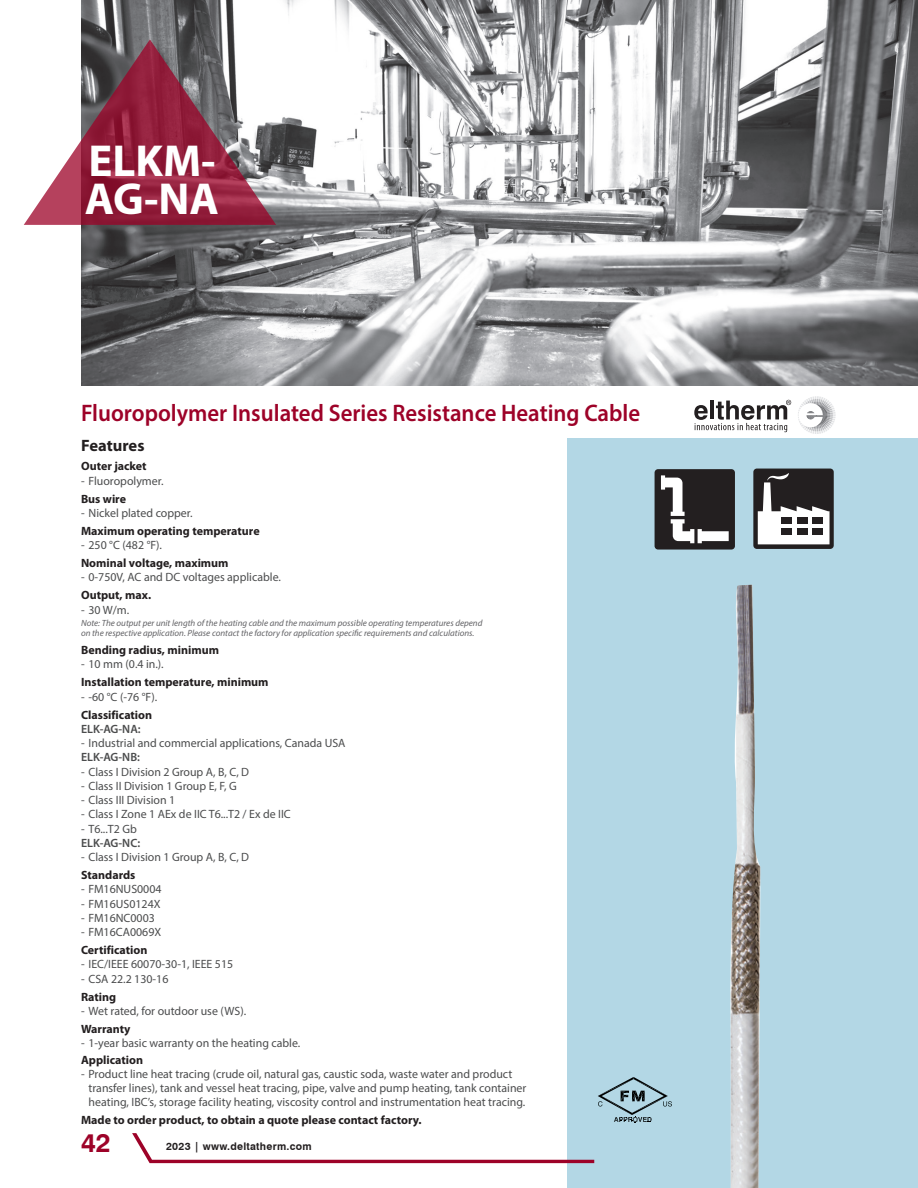
<style>
.page{position:relative;width:918px;height:1188px;background:#fff}
.page>*{position:absolute;margin:0;border:0;box-sizing:border-box;transform-origin:0 0}
.t1{font:700 45px/37.5px "Myriad Pro";color:#fff}
.t2{font:700 26.25px "Swiss 721 BT";color:#9d0228}
.t3{font:600 24px "Myriad Pro";color:#9d0228;scale:.95 1}
.t4{font:700 16.5px "Myriad Pro";color:#231f20}
.t5{font:12px/14.2px "Myriad Pro";color:#4b4c4d}
.t6{font:700 12px "Myriad Pro";color:#231f20}
.t7{font:600 12px "Myriad Pro";color:#4b4c4d}
.t8{font:700 10.5px "Swiss 721 BT";letter-spacing:.025em;color:#231f20}
.t9{font:italic 9px/10.5px "Myriad Pro";color:#636366}
</style>
<div class="page">
<div style="left:568px;top:438px;width:350px;height:750px;background:#b3d7e5"></div>
<svg style="left:132px;top:1133px;width:462px;height:30px"></svg>
<img style="left:81px;top:0;width:837px;height:386px">
<svg style="left:24px;top:39px;width:252px;height:186px"></svg>
<img style="left:730px;top:585px;width:30px;height:603px">
<svg style="left:798px;top:396px;width:38px;height:38px"></svg>
<svg style="left:694px;top:400px;width:97px;height:32px"></svg>
<svg style="left:598px;top:1077px;width:74px;height:46px"></svg>
<svg style="left:753px;top:469px;width:81px;height:80px;background:#787676"></svg>
<div style="left:781px;top:518px;width:11px;height:6px;background:#231f20"></div>
<div style="left:797px;top:518px;width:11px;height:6px;background:#231f20"></div>
<div style="left:812px;top:518px;width:11px;height:6px;background:#231f20"></div>
<div style="left:781px;top:528px;width:11px;height:7px;background:#231f20"></div>
<div style="left:797px;top:528px;width:11px;height:7px;background:#231f20"></div>
<div style="left:812px;top:528px;width:11px;height:7px;background:#231f20"></div>
<svg style="left:655px;top:469px;width:80px;height:81px;background:#4d4a4b"></svg>
<h1 class="t1" style="left:85px;top:143px;width:136px">ELKM-<br>AG-NA</h1>
<h3 class="t3" style="left:81px;top:398px;width:590px">Fluoropolymer Insulated Series Resistance Heating Cable</h3>
<h3 class="t4" style="left:81px;top:436px;width:65px">Features</h3>
<p class="t6" style="left:81px;top:460px;width:67px">Outer jacket</p>
<p class="t5" style="left:81px;top:473px;width:84px">- Fluoropolymer.</p>
<p class="t6" style="left:81px;top:492px;width:47px">Bus wire</p>
<p class="t5" style="left:81px;top:506px;width:113px">- Nickel plated copper.</p>
<p class="t6" style="left:81px;top:524px;width:180px">Maximum operating temperature</p>
<p class="t5" style="left:81px;top:538px;width:83px">- 250 °C (482 °F).</p>
<p class="t6" style="left:81px;top:556px;width:149px">Nominal voltage, maximum</p>
<p class="t5" style="left:81px;top:570px;width:201px">- 0-750V, AC and DC voltages applicable.</p>
<p class="t6" style="left:81px;top:589px;width:72px">Output, max.</p>
<p class="t5" style="left:81px;top:602px;width:50px">- 30 W/m.</p>
<p class="t9" style="left:81px;top:617px;width:403px">Note: The output per unit length of the heating cable and the maximum possible operating temperatures depend on the respective application. Please contact the factory for application specific requirements and calculations.</p>
<p class="t6" style="left:81px;top:643px;width:139px">Bending radius, minimum</p>
<p class="t5" style="left:81px;top:657px;width:84px">- 10 mm (0.4 in.).</p>
<p class="t6" style="left:81px;top:676px;width:189px">Installation temperature, minimum</p>
<p class="t5" style="left:81px;top:689px;width:78px">- -60 °C (-76 °F).</p>
<p class="t6" style="left:81px;top:708px;width:73px">Classification</p>
<p class="t7" style="left:81px;top:721px;width:61px">ELK-AG-NA:</p>
<p class="t5" style="left:81px;top:736px;width:266px">- Industrial and commercial applications, Canada USA</p>
<p class="t7" style="left:81px;top:750px;width:60px">ELK-AG-NB:</p>
<p class="t5" style="left:81px;top:764px;width:170px">- Class I Division 2 Group A, B, C, D</p>
<p class="t5" style="left:81px;top:779px;width:157px">- Class II Division 1 Group E, F, G</p>
<p class="t5" style="left:81px;top:793px;width:96px">- Class III Division 1</p>
<p class="t5" style="left:81px;top:807px;width:211px">- Class I Zone 1 AEx de IIC T6...T2 / Ex de IIC</p>
<p class="t5" style="left:81px;top:821px;width:57px">- T6...T2 Gb</p>
<p class="t7" style="left:81px;top:835px;width:61px">ELK-AG-NC:</p>
<p class="t5" style="left:81px;top:850px;width:170px">- Class I Division 1 Group A, B, C, D</p>
<p class="t6" style="left:81px;top:868px;width:56px">Standards</p>
<p class="t5" style="left:81px;top:882px;width:82px">- FM16NUS0004</p>
<p class="t5" style="left:81px;top:896px;width:81px">- FM16US0124X</p>
<p class="t5" style="left:81px;top:911px;width:75px">- FM16NC0003</p>
<p class="t5" style="left:81px;top:925px;width:82px">- FM16CA0069X</p>
<p class="t6" style="left:81px;top:943px;width:68px">Certification</p>
<p class="t5" style="left:81px;top:957px;width:154px">- IEC/IEEE 60070-30-1, IEEE 515</p>
<p class="t5" style="left:81px;top:971px;width:89px">- CSA 22.2 130-16</p>
<p class="t6" style="left:81px;top:990px;width:37px">Rating</p>
<p class="t5" style="left:81px;top:1004px;width:167px">- Wet rated, for outdoor use (WS).</p>
<p class="t6" style="left:81px;top:1022px;width:51px">Warranty</p>
<p class="t5" style="left:81px;top:1036px;width:221px">- 1-year basic warranty on the heating cable.</p>
<p class="t6" style="left:81px;top:1053px;width:64px">Application</p>
<p class="t5" style="left:89px;top:1067px;width:439px;text-indent:-8px">- Product line heat tracing (crude oil, natural gas, caustic soda, waste water and product transfer lines), tank and vessel heat tracing, pipe, valve and pump heating, tank container heating, IBC’s, storage facility heating, viscosity control and instrumentation heat tracing.</p>
<p class="t6" style="left:81px;top:1114px;width:342px">Made to order product, to obtain a quote please contact factory.</p>
<h2 class="t2" style="left:81px;top:1127px;width:31px">42</h2>
<p class="t8" style="left:166px;top:1139px;width:147px">2023 | www.deltatherm.com</p>
</div>
